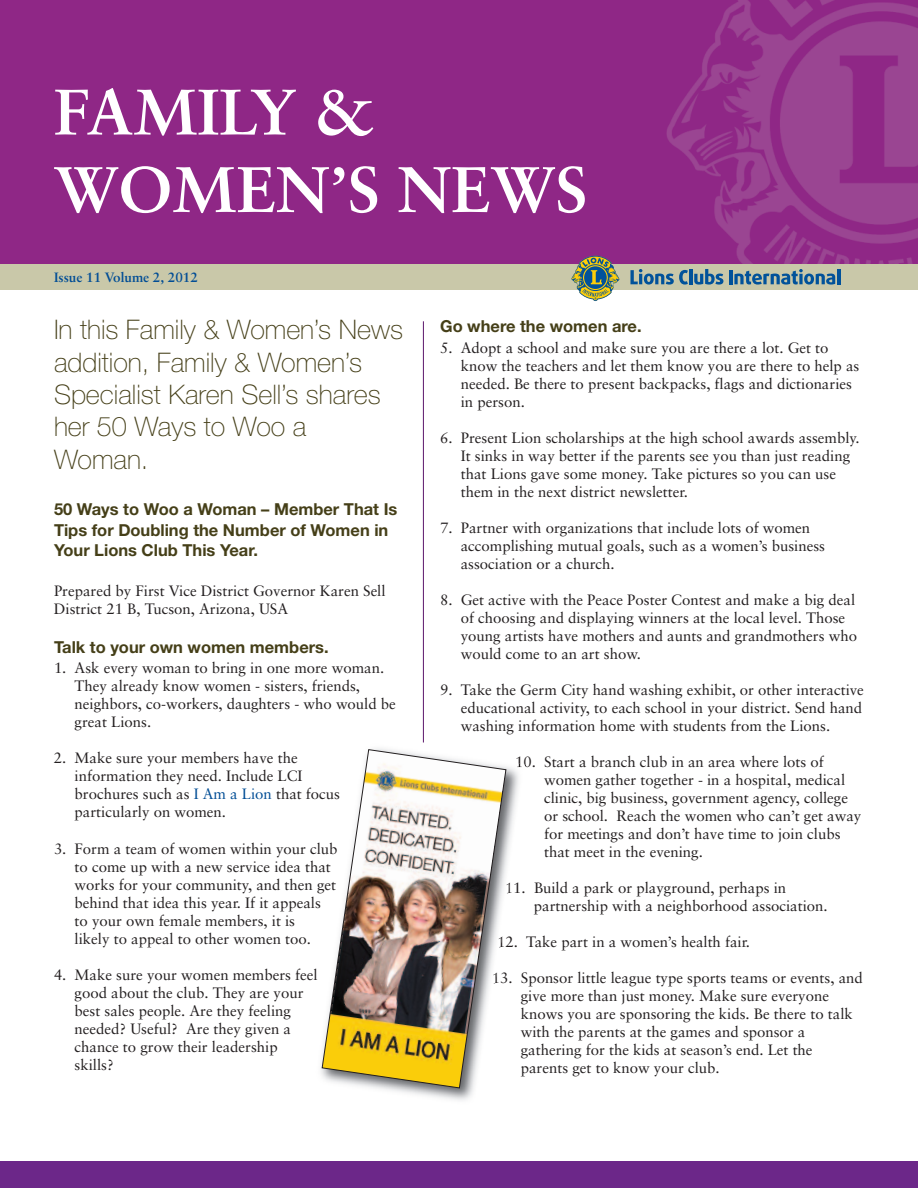
<style>
.page{position:relative;width:918px;height:1188px;background:#fff}
.page>*{position:absolute;margin:0;border:0;box-sizing:border-box;transform-origin:0 0}
.t1{font:700 64.5px/77.6px "Sabon";color:#fff}
.t2{font:100 27px/32.4px "Helvetica Neue";color:#453f18}
.t3{font:700 16.5px/20.4px "Helvetica Neue";color:#453f18}
.t4{font:15px/18px "Sabon";color:#231f20}
.t5{font:700 13.5px "Sabon";color:#014d95}
.s1{color:#014d95}
</style>
<div class="page">
<img style="left:0;top:0;width:918px;height:264px">
<div style="left:0;top:264px;width:918px;height:26px;background:#c9c8a9"></div>
<svg style="left:572px;top:256px;width:47px;height:45px"></svg>
<svg style="left:630px;top:269px;width:58px;height:16px"></svg>
<hr style="left:689px;top:269px;width:3px;height:15px;background:#01529a">
<svg style="left:694px;top:269px;width:29px;height:16px"></svg>
<hr style="left:729px;top:270px;width:4px;height:14px;background:#01529a">
<svg style="left:734px;top:269px;width:101px;height:16px"></svg>
<hr style="left:837px;top:269px;width:3px;height:15px;background:#01529a">
<div style="left:0;top:1161px;width:918px;height:27px;background:#6c2789"></div>
<img style="left:376px;top:741px;width:145px;height:359px">
<svg style="left:516px;top:763px;width:11px;height:4px"></svg>
<svg style="left:507px;top:882px;width:3px;height:12px"></svg>
<img style="left:321px;top:749px;width:186px;height:340px">
<hr style="left:423px;top:321px;width:1px;height:421px;background:#5b166b">
<h1 class="t1" style="left:54px;top:79px;width:535px">FAMILY &amp;<br>WOMEN’S NEWS</h1>
<p class="t5" style="left:54px;top:271px;width:145px">Issue 11 Volume 2, 2012</p>
<h2 class="t2" style="left:54px;top:316px;width:351px">In this Family &amp; Women’s News addition, Family &amp; Women’s<br>Specialist Karen Sell’s shares her 50 Ways to Woo a<br>Woman.</h2>
<p class="t3" style="left:54px;top:500px;width:345px">50 Ways to Woo a Woman – Member That Is<br>Tips for Doubling the Number of Women in<br>Your Lions Club This Year.</p>
<p class="t4" style="left:54px;top:583px;width:333px">Prepared by First Vice District Governor Karen Sell<br>District 21 B, Tucson, Arizona, USA</p>
<p class="t3" style="left:54px;top:638px;width:276px">Talk to your own women members.</p>
<p class="t4" style="left:75px;top:660px;width:323px;text-indent:-21px">1. Ask every woman to bring in one more woman.<br>They already know women - sisters, friends, neighbors, co-workers, daughters - who would be great Lions.</p>
<p class="t4" style="left:75px;top:750px;width:267px;text-indent:-21px">2. Make sure your members have the information they need. Include LCI brochures such as <span class="s1">I Am a Lion</span> that focus particularly on women.</p>
<p class="t4" style="left:75px;top:840px;width:265px;text-indent:-21px">3. Form a team of women within your club to come up with a new service idea that works for your community, and then get behind that idea this year. If it appeals to your own female members, it is<br>likely to appeal to other women too.</p>
<p class="t4" style="left:75px;top:967px;width:245px;text-indent:-21px">4. Make sure your women members feel good about the club. They are your best sales people. Are they feeling needed? Useful? Are they given a chance to grow their leadership skills?</p>
<p class="t3" style="left:440px;top:317px;width:203px">Go where the women are.</p>
<p class="t4" style="left:461px;top:340px;width:400px;text-indent:-21px">5. Adopt a school and make sure you are there a lot. Get to know the teachers and let them know you are there to help as needed. Be there to present backpacks, flags and dictionaries in person.</p>
<p class="t4" style="left:461px;top:430px;width:401px;text-indent:-21px">6. Present Lion scholarships at the high school awards assembly.<br>It sinks in way better if the parents see you than just reading that Lions gave some money. Take pictures so you can use them in the next district newsletter.</p>
<p class="t4" style="left:461px;top:520px;width:366px;text-indent:-21px">7. Partner with organizations that include lots of women accomplishing mutual goals, such as a women’s business association or a church.</p>
<p class="t4" style="left:461px;top:592px;width:398px;text-indent:-21px">8. Get active with the Peace Poster Contest and make a big deal of choosing and displaying winners at the local level. Those young artists have mothers and aunts and grandmothers who would come to an art show.</p>
<p class="t4" style="left:461px;top:682px;width:405px;text-align:justify;text-indent:-21px">9. Take the Germ City hand washing exhibit, or other interactive educational activity, to each school in your district. Send hand washing information home with students from the Lions.</p>
<p class="t4" style="left:544px;top:754px;width:319px;text-indent:-29px">10. Start a branch club in an area where lots of women gather together - in a hospital, medical clinic, big business, government agency, college or school. Reach the women who can’t get away for meetings and don’t have time to join clubs that meet in the evening.</p>
<p class="t4" style="left:534px;top:880px;width:295px;text-indent:-29px">11. Build a park or playground, perhaps in partnership with a neighborhood association.</p>
<p class="t4" style="left:497px;top:934px;width:255px">12. Take part in a women’s health fair.</p>
<p class="t4" style="left:521px;top:970px;width:344px;text-indent:-29px">13. Sponsor little league type sports teams or events, and give more than just money. Make sure everyone knows you are sponsoring the kids. Be there to talk with the parents at the games and sponsor a gathering for the kids at season’s end. Let the parents get to know your club.</p>
</div>
